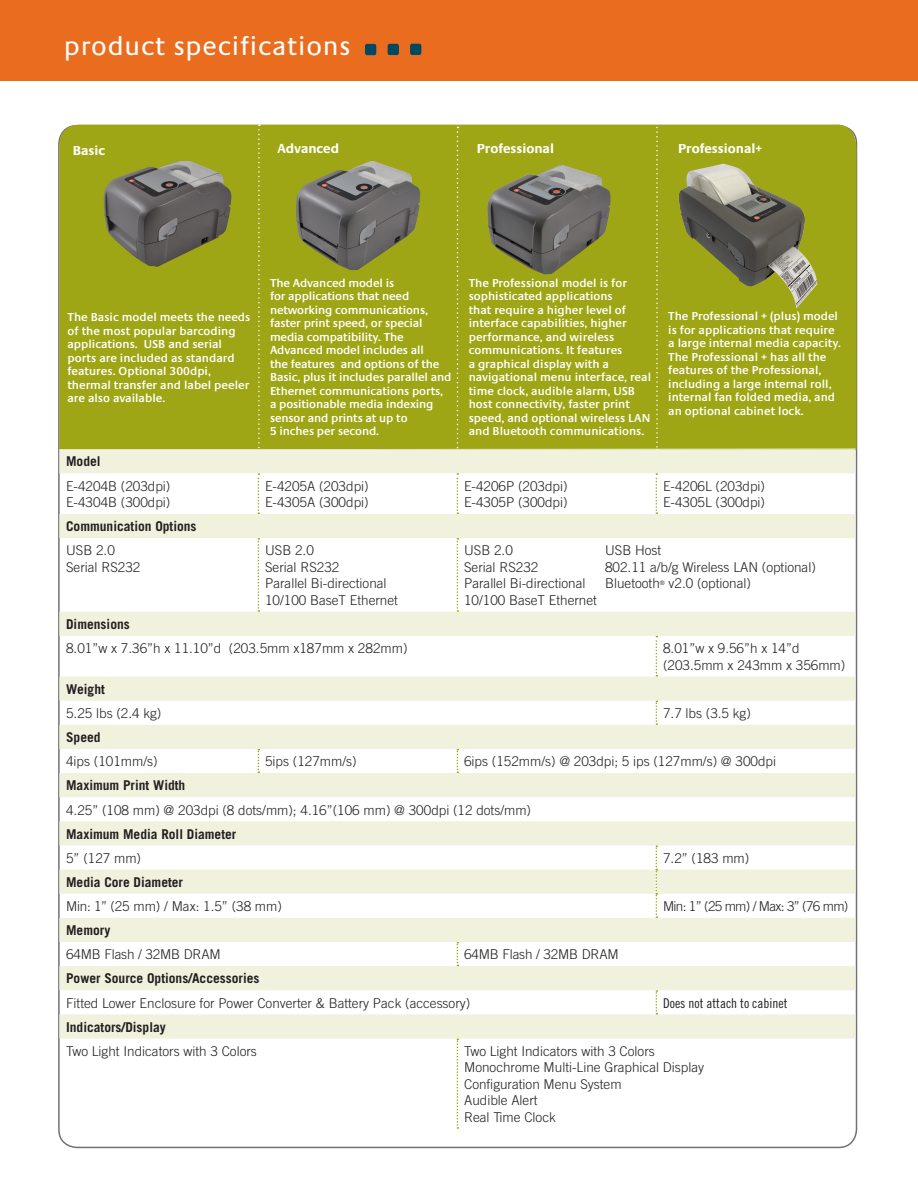
<style>
.page{position:relative;width:918px;height:1188px;background:#fff}
.page>*{position:absolute;margin:0;border:0;box-sizing:border-box;transform-origin:0 0}
.t1{font:27px "Praxis";letter-spacing:.03em;color:#fff}
.t2{font:300 13.5px/16.5px "Trade Gothic";color:#231f20}
.t3{font:700 13.5px "Trade Gothic";color:#231f20}
.t4{font:700 13.5px "Praxis";color:#fff}
.t5{font:300 13.5px "Trade Gothic";letter-spacing:-.05em;color:#231f20}
.t6{font:13.5px "Trade Gothic Cond Eighteen";color:#231f20}
.t7{font:600 12px/13.5px "Praxis";color:#fff}
.s1{font-weight:700}
.s2{font-style:inherit}
</style>
<div class="page">
<div style="left:0;top:0;width:918px;height:81px;background:#ea6d1f"></div>
<svg style="left:365px;top:44px;width:11px;height:11px"></svg>
<svg style="left:388px;top:44px;width:11px;height:11px"></svg>
<svg style="left:410px;top:44px;width:11px;height:11px"></svg>
<div style="left:58px;top:124px;width:799px;height:325px;background:#9ea615"></div>
<svg style="left:258px;top:125px;width:2px;height:324px"></svg>
<hr style="left:61px;top:449px;width:795px;height:1px;background:#9ea615">
<svg style="left:457px;top:127px;width:1px;height:322px"></svg>
<svg style="left:656px;top:124px;width:2px;height:325px"></svg>
<img style="left:678px;top:164px;width:139px;height:144px">
<img style="left:102px;top:161px;width:130px;height:106px">
<img style="left:295px;top:161px;width:125px;height:110px">
<img style="left:487px;top:165px;width:124px;height:110px">
<svg style="left:59px;top:449px;width:796px;height:590px"></svg>
<svg style="left:258px;top:749px;width:1px;height:24px"></svg>
<svg style="left:457px;top:749px;width:1px;height:24px"></svg>
<svg style="left:457px;top:538px;width:1px;height:74px"></svg>
<svg style="left:258px;top:538px;width:1px;height:74px"></svg>
<svg style="left:656px;top:636px;width:1px;height:41px"></svg>
<svg style="left:656px;top:701px;width:1px;height:24px"></svg>
<svg style="left:457px;top:942px;width:1px;height:24px"></svg>
<svg style="left:656px;top:990px;width:1px;height:24px"></svg>
<svg style="left:258px;top:473px;width:1px;height:41px"></svg>
<svg style="left:457px;top:473px;width:1px;height:41px"></svg>
<svg style="left:656px;top:473px;width:1px;height:41px"></svg>
<svg style="left:457px;top:1039px;width:1px;height:90px"></svg>
<svg style="left:656px;top:845px;width:1px;height:73px"></svg>
<h1 class="t1" style="left:64px;top:32px;width:288px">product specifications</h1>
<p class="t4" style="left:73px;top:143px;width:34px">Basic</p>
<p class="t4" style="left:277px;top:141px;width:63px">Advanced</p>
<p class="t4" style="left:477px;top:141px;width:79px">Professional</p>
<p class="t4" style="left:678px;top:141px;width:86px">Professional+</p>
<p class="t7" style="left:68px;top:310px;width:184px">The Basic model meets the needs of the most popular barcoding applications. USB and serial ports are included as standard features. Optional 300dpi, thermal transfer and label peeler are also available.</p>
<p class="t7" style="left:270px;top:276px;width:183px">The Advanced model is<br>for applications that need networking communications, faster print speed, or special media compatibility. The<br>Advanced model includes all<br>the features and options of the<br>Basic, plus it includes parallel and<br>Ethernet communications ports, a positionable media indexing sensor and prints at up to<br>5 inches per second.</p>
<p class="t7" style="left:469px;top:276px;width:184px">The Professional model is for sophisticated applications<br>that require a higher level of interface capabilities, higher performance, and wireless communications. It features<br>a graphical display with a navigational menu interface, real time clock, audible alarm, USB host connectivity, faster print speed, and optional wireless LAN and Bluetooth communications.</p>
<p class="t7" style="left:668px;top:310px;width:174px">The Professional + (plus) model is for applications that require a large internal media capacity.<br>The Professional + has all the features of the Professional, including a large internal roll, internal fan folded media, and an optional cabinet lock.</p>
<p class="t3" style="left:66px;top:453px;width:36px">Model</p>
<p class="t2" style="left:66px;top:477px;width:106px">E-4204B (203dpi)<br>E-4304B (300dpi)</p>
<p class="t2" style="left:265px;top:477px;width:105px">E-4205A (203dpi)<br>E-4305A (300dpi)</p>
<p class="t2" style="left:464px;top:477px;width:105px">E-4206P (203dpi)<br>E-4305P (300dpi)</p>
<p class="t2" style="left:663px;top:477px;width:104px">E-4206L (203dpi)<br>E-4305L (300dpi)</p>
<p class="t3" style="left:66px;top:518px;width:132px">Communication Options</p>
<p class="t2" style="left:66px;top:542px;width:76px">USB 2.0<br>Serial RS232</p>
<p class="t2" style="left:265px;top:542px;width:134px">USB 2.0<br>Serial RS232<br>Parallel Bi-directional<br>10/100 BaseT Ethernet</p>
<p class="t2" style="left:464px;top:542px;width:50px">USB 2.0</p>
<p class="t2" style="left:605px;top:542px;width:58px">USB Host</p>
<p class="t2" style="left:464px;top:559px;width:76px">Serial RS232</p>
<p class="t2" style="left:605px;top:559px;width:212px">802.11 a/b/g Wireless LAN (optional)</p>
<p class="t2" style="left:464px;top:575px;width:123px">Parallel Bi-directional</p>
<p class="t2" style="left:605px;top:575px;width:147px">Bluetooth<sup>®</sup> v2.0 (optional)</p>
<p class="t2" style="left:464px;top:592px;width:134px">10/100 BaseT Ethernet</p>
<p class="t3" style="left:66px;top:616px;width:65px">Dimensions</p>
<p class="t2" style="left:66px;top:640px;width:343px">8.01”w x 7.36”h x 11.10”d (203.5mm x187mm x 282mm)</p>
<p class="t2" style="left:663px;top:640px;width:184px">8.01”w x 9.56”h x 14”d (203.5mm x 243mm x 356mm)</p>
<p class="t3" style="left:66px;top:681px;width:40px">Weight</p>
<p class="t2" style="left:66px;top:705px;width:97px">5.25 lbs (2.4 kg)</p>
<p class="t2" style="left:663px;top:705px;width:89px">7.7 lbs (3.5 kg)</p>
<p class="t3" style="left:66px;top:729px;width:36px">Speed</p>
<p class="t2" style="left:66px;top:753px;width:93px">4ips (101mm/s)</p>
<p class="t2" style="left:265px;top:753px;width:93px">5ips (127mm/s)</p>
<p class="t2" style="left:464px;top:753px;width:313px">6ips (152mm/s) @ 203dpi; 5 ips (127mm/s) @ 300dpi</p>
<p class="t3" style="left:66px;top:777px;width:121px">Maximum Print Width</p>
<p class="t2" style="left:66px;top:801px;width:466px">4.25” (108 mm) @ 203dpi (8 dots/mm); 4.16”(106 mm) @ 300dpi (12 dots/mm)</p>
<p class="t3" style="left:66px;top:825px;width:172px">Maximum Media Roll Diameter</p>
<p class="t2" style="left:66px;top:850px;width:77px">5” (127 mm)</p>
<p class="t2" style="left:663px;top:850px;width:88px">7.2” (183 mm)</p>
<p class="t2" style="left:66px;top:870px;width:217px;line-height:24.3px"><span class="s1">Media Core Diameter<br></span><span class="s2">M</span>in: <span class="s2">1” (</span>25 mm) / Max: 1.5” (38 mm)</p>
<p class="t5" style="left:663px;top:898px;width:187px"><span class="s2">M</span>in: <span class="s2">1” (</span>25 mm) / Max: 3” (76 mm)</p>
<p class="t3" style="left:66px;top:922px;width:46px">Memory</p>
<p class="t2" style="left:66px;top:946px;width:156px">64MB Flash / 32MB DRAM</p>
<p class="t2" style="left:464px;top:946px;width:156px">64MB Flash / 32MB DRAM</p>
<p class="t3" style="left:66px;top:970px;width:195px">Power Source Options/Accessories</p>
<p class="t2" style="left:66px;top:994px;width:406px">Fitted Lower Enclosure for Power Converter &amp; Battery Pack (accessory)</p>
<p class="t6" style="left:663px;top:995px;width:126px">Does not attach to cabinet</p>
<p class="t3" style="left:66px;top:1018px;width:101px">Indicators/Display</p>
<p class="t2" style="left:66px;top:1043px;width:192px">Two Light Indicators with 3 Colors</p>
<p class="t2" style="left:464px;top:1043px;width:242px">Two Light Indicators with 3 Colors<br>Monochrome Multi-Line Graphical Display<br>Configuration Menu System<br>Audible Alert<br>Real Time Clock</p>
</div>
